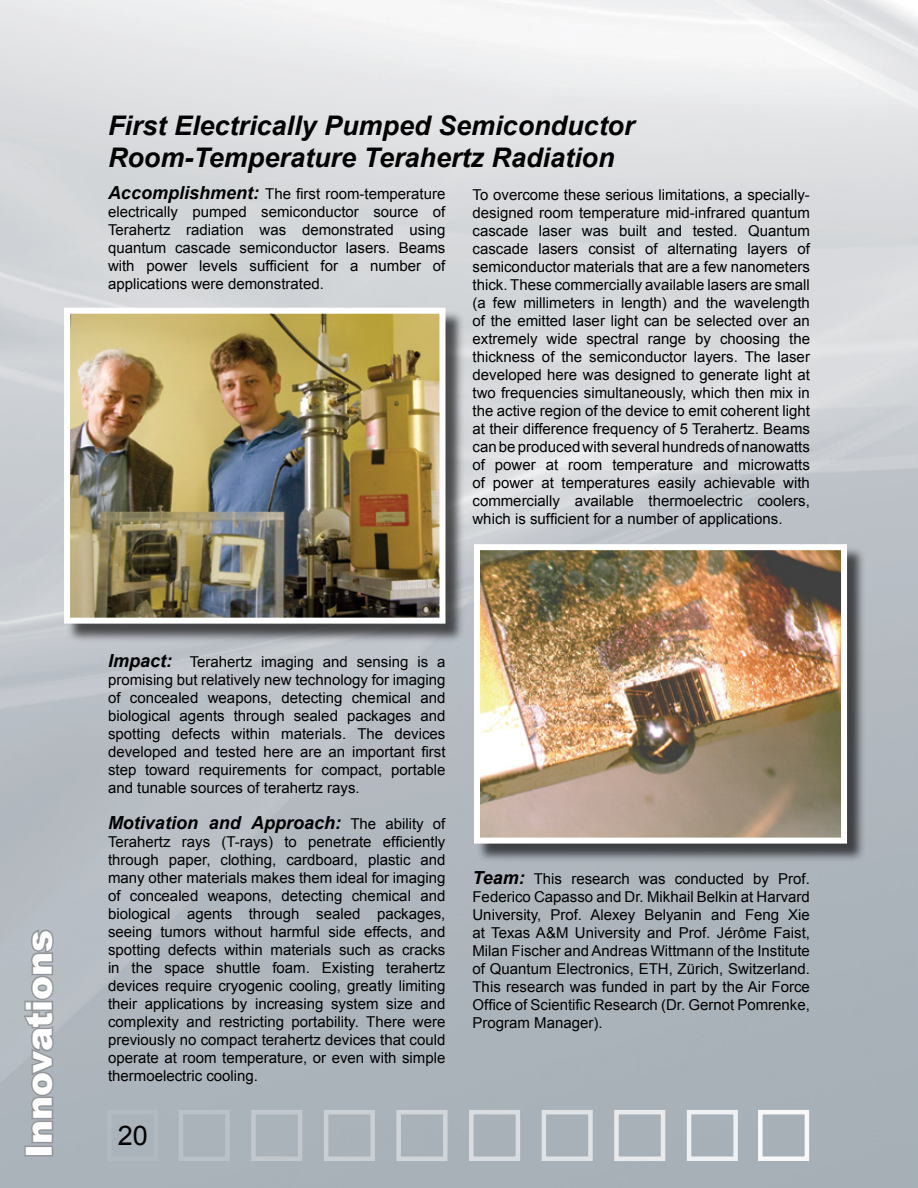
<style>
.page{position:relative;width:918px;height:1188px;background:#fff}
.page>*{position:absolute;margin:0;border:0;box-sizing:border-box;transform-origin:0 0}
.t1{font:900 36px "Arial";color:#fff}
.t2{font:italic 700 27px/32.4px "Arial";color:#000}
.t3{font:27px "Arial";color:#000}
.t4{font:italic 700 18px "Arial";color:#000}
.t5{font:15px/18px "Arial";color:#000;text-align:justify}
.s1{font-weight:700;font-style:italic;font-size:18px}
.s2{font-weight:400;font-style:normal;font-size:15px}
</style>
<div class="page">
<div style="left:66px;top:309px;width:399px;height:335px;background:#000;opacity:.65"></div>
<img style="left:71px;top:315px;width:368px;height:302px">
<div style="left:64px;top:308px;width:382px;height:316px;border:6px solid #fff"></div>
<div style="left:476px;top:546px;width:390px;height:317px;background:#000;opacity:.65"></div>
<img style="left:481px;top:551px;width:359px;height:286px">
<div style="left:474px;top:544px;width:373px;height:300px;border:6px solid #fff"></div>
<div style="left:24px;top:1146px;width:29px;height:11px;border:3px solid #939598"></div>
<svg style="left:21px;top:927px;width:35px;height:218px;background:#a6abb0"></svg>
<div style="left:758px;top:1110px;width:51px;height:51px;border:4px solid #f8f8f9"></div>
<div style="left:687px;top:1110px;width:51px;height:51px;border:4px solid #f8f8f9"></div>
<div style="left:614px;top:1110px;width:51px;height:51px;border:4px solid #f9f9fa"></div>
<div style="left:542px;top:1110px;width:51px;height:51px;border:4px solid #f9f9fa"></div>
<div style="left:469px;top:1110px;width:51px;height:51px;border:4px solid #fafafb"></div>
<div style="left:396px;top:1110px;width:52px;height:51px;border:4px solid #fafafb"></div>
<div style="left:324px;top:1110px;width:51px;height:51px;border:4px solid #fcfcfc"></div>
<div style="left:251px;top:1110px;width:51px;height:51px;border:4px solid #fcfcfc"></div>
<h1 class="t1" style="left:13px;top:1158px;width:230px;rotate:-90deg">Innovations</h1>
<h2 class="t2" style="left:108px;top:110px;width:528px">First Electrically Pumped Semiconductor<br>Room-Temperature Terahertz Radiation</h2>
<p class="t5" style="left:108px;top:185px;width:339px"><span class="s1">Accomplishment:</span> The first room-temperature electrically pumped semiconductor source of Terahertz radiation was demonstrated using quantum cascade semiconductor lasers. Beams with power levels sufficient for a number of applications were demonstrated.</p>
<p class="t5" style="left:472px;top:186px;width:339px">To overcome these serious limitations, a specially&shy;designed room temperature mid-infrared quantum cascade laser was built and tested. Quantum cascade lasers consist of alternating layers of semiconductor materials that are a few nanometers thick. These commercially available lasers are small (a few millimeters in length) and the wavelength of the emitted laser light can be selected over an extremely wide spectral range by choosing the thickness of the semiconductor layers. The laser developed here was designed to generate light at two frequencies simultaneously, which then mix in the active region of the device to emit coherent light at their difference frequency of 5 Terahertz. Beams can be produced with several hundreds of nanowatts of power at room temperature and microwatts of power at temperatures easily achievable with commercially available thermoelectric coolers, which is sufficient for a number of applications.</p>
<p class="t5" style="left:108px;top:653px;width:339px"><span class="s1">Impact:</span> Terahertz imaging and sensing is a promising but relatively new technology for imaging of concealed weapons, detecting chemical and biological agents through sealed packages and spotting defects within materials. The devices developed and tested here are an important first step toward requirements for compact, portable and tunable sources of terahertz rays.</p>
<p class="t4" style="left:108px;top:811px;width:339px">Motivation and Approach: <span class="s2">The ability of</span></p>
<p class="t5" style="left:108px;top:833px;width:339px">Terahertz rays (T-rays) to penetrate efficiently through paper, clothing, cardboard, plastic and many other materials makes them ideal for imaging of concealed weapons, detecting chemical and biological agents through sealed packages, seeing tumors without harmful side effects, and spotting defects within materials such as cracks in the space shuttle foam. Existing terahertz devices require cryogenic cooling, greatly limiting their applications by increasing system size and complexity and restricting portability. There were previously no compact terahertz devices that could operate at room temperature, or even with simple thermoelectric cooling.</p>
<h2 class="t3" style="left:118px;top:1117px;width:32px">20</h2>
<p class="t5" style="left:472px;top:870px;width:339px"><span class="s1">Team:</span> This research was conducted by Prof.<br>Federico Capasso and Dr. Mikhail Belkin at Harvard University, Prof. Alexey Belyanin and Feng Xie at Texas A&amp;M University and Prof. Jérôme Faist, Milan Fischer and Andreas Wittmann of the Institute of Quantum Electronics, ETH, Zürich, Switzerland.<br>This research was funded in part by the Air Force Office of Scientific Research (Dr. Gernot Pomrenke, Program Manager).</p>
</div>
